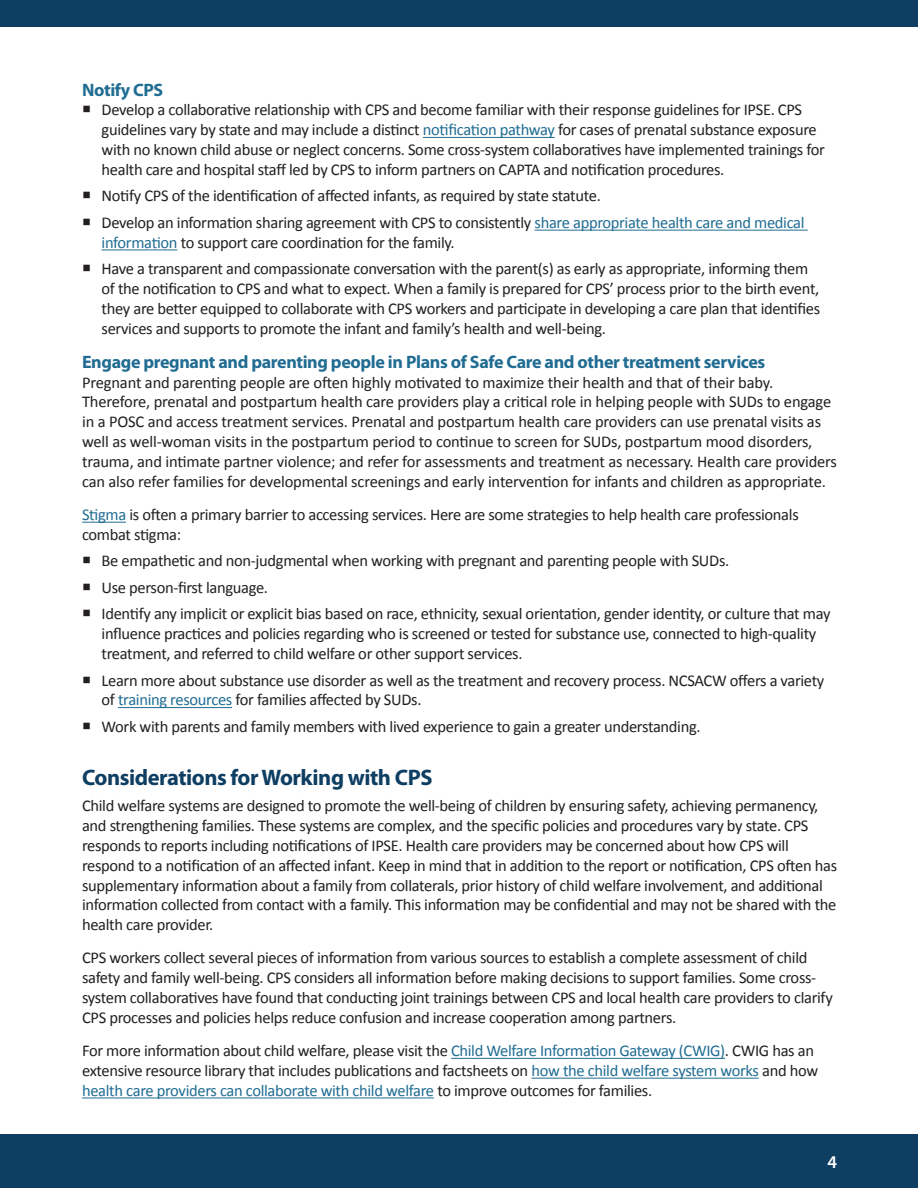
<style>
.page{position:relative;width:918px;height:1188px;background:#fff}
.page>*{position:absolute;margin:0;border:0;box-sizing:border-box;transform-origin:0 0}
.t1{font:700 22.5px "Myriad Pro";letter-spacing:-.02em;color:#0f3e63}
.t2{font:700 18px "Myriad Pro";letter-spacing:-.02em;color:#206c92}
.t3{font:600 18px "Myriad Pro";color:#fff}
.t4{font:16.5px/19.8px "Calibri";letter-spacing:-.02em;color:#231f20}
.s1{color:#206c92}
</style>
<div class="page">
<div style="left:0;top:1134px;width:918px;height:54px;background:#0f3e63"></div>
<hr style="left:423px;top:137px;width:132px;height:1px;background:#206c92">
<hr style="left:535px;top:230px;width:273px;height:1px;background:#206c92">
<hr style="left:102px;top:250px;width:75px;height:1px;background:#206c92">
<hr style="left:82px;top:522px;width:44px;height:1px;background:#206c92">
<hr style="left:118px;top:707px;width:114px;height:1px;background:#206c92">
<hr style="left:451px;top:1058px;width:274px;height:1px;background:#206c92">
<hr style="left:532px;top:1078px;width:227px;height:1px;background:#206c92">
<hr style="left:82px;top:1098px;width:352px;height:1px;background:#206c92">
<div style="left:0;top:0;width:918px;height:27px;background:#0f3e63"></div>
<h3 class="t2" style="left:82px;top:78px;width:83px">Notify CPS</h3>
<p class="t4" style="left:102px;top:100px;width:725px">Develop a collaborative relationship with CPS and become familiar with their response guidelines for IPSE. CPS guidelines vary by state and may include a distinct <span class="s1">notification pathway</span> for cases of prenatal substance exposure with no known child abuse or neglect concerns. Some cross-system collaboratives have implemented trainings for health care and hospital staff led by CPS to inform partners on CAPTA and notification procedures.</p>
<p class="t4" style="left:102px;top:185px;width:501px">Notify CPS of the identification of affected infants, as required by state statute.</p>
<p class="t4" style="left:102px;top:212px;width:704px">Develop an information sharing agreement with CPS to consistently <span class="s1">share appropriate health care and medical information</span> to support care coordination for the family.</p>
<p class="t4" style="left:102px;top:258px;width:720px">Have a transparent and compassionate conversation with the parent(s) as early as appropriate, informing them of the notification to CPS and what to expect. When a family is prepared for CPS’ process prior to the birth event, they are better equipped to collaborate with CPS workers and participate in developing a care plan that identifies services and supports to promote the infant and family’s health and well-being.</p>
<h3 class="t2" style="left:82px;top:350px;width:685px">Engage pregnant and parenting people in Plans of Safe Care and other treatment services</h3>
<p class="t4" style="left:82px;top:372px;width:756px">Pregnant and parenting people are often highly motivated to maximize their health and that of their baby.<br>Therefore, prenatal and postpartum health care providers play a critical role in helping people with SUDs to engage in a POSC and access treatment services. Prenatal and postpartum health care providers can use prenatal visits as well as well-woman visits in the postpartum period to continue to screen for SUDs, postpartum mood disorders, trauma, and intimate partner violence; and refer for assessments and treatment as necessary. Health care providers can also refer families for developmental screenings and early intervention for infants and children as appropriate.</p>
<p class="t4" style="left:82px;top:504px;width:718px"><span class="s1">Stigma</span> is often a primary barrier to accessing services. Here are some strategies to help health care professionals combat stigma:</p>
<p class="t4" style="left:102px;top:550px;width:629px">Be empathetic and non-judgmental when working with pregnant and parenting people with SUDs.</p>
<p class="t4" style="left:102px;top:577px;width:168px">Use person-first language.</p>
<p class="t4" style="left:102px;top:604px;width:730px">Identify any implicit or explicit bias based on race, ethnicity, sexual orientation, gender identity, or culture that may influence practices and policies regarding who is screened or tested for substance use, connected to high-quality treatment, and referred to child welfare or other support services.</p>
<p class="t4" style="left:102px;top:670px;width:724px">Learn more about substance use disorder as well as the treatment and recovery process. NCSACW offers a variety of <span class="s1">training resources</span> for families affected by SUDs.</p>
<p class="t4" style="left:102px;top:716px;width:601px">Work with parents and family members with lived experience to gain a greater understanding.</p>
<h2 class="t1" style="left:82px;top:763px;width:352px">Considerations for Working with CPS</h2>
<p class="t4" style="left:82px;top:795px;width:757px">Child welfare systems are designed to promote the well-being of children by ensuring safety, achieving permanency, and strengthening families. These systems are complex, and the specific policies and procedures vary by state. CPS responds to reports including notifications of IPSE. Health care providers may be concerned about how CPS will respond to a notification of an affected infant. Keep in mind that in addition to the report or notification, CPS often has supplementary information about a family from collaterals, prior history of child welfare involvement, and additional information collected from contact with a family. This information may be confidential and may not be shared with the health care provider.</p>
<p class="t4" style="left:82px;top:948px;width:752px">CPS workers collect several pieces of information from various sources to establish a complete assessment of child safety and family well-being. CPS considers all information before making decisions to support families. Some cross&shy;system collaboratives have found that conducting joint trainings between CPS and local health care providers to clarify CPS processes and policies helps reduce confusion and increase cooperation among partners.</p>
<p class="t4" style="left:82px;top:1040px;width:738px">For more information about child welfare, please visit the <span class="s1">Child Welfare Information Gateway (CWIG)</span>. CWIG has an extensive resource library that includes publications and factsheets on <span class="s1">how the child welfare system works</span> and how <span class="s1">health care providers can collaborate with child welfare</span> to improve outcomes for families.</p>
<p class="t3" style="left:827px;top:1150px;width:11px">4</p>
</div>
